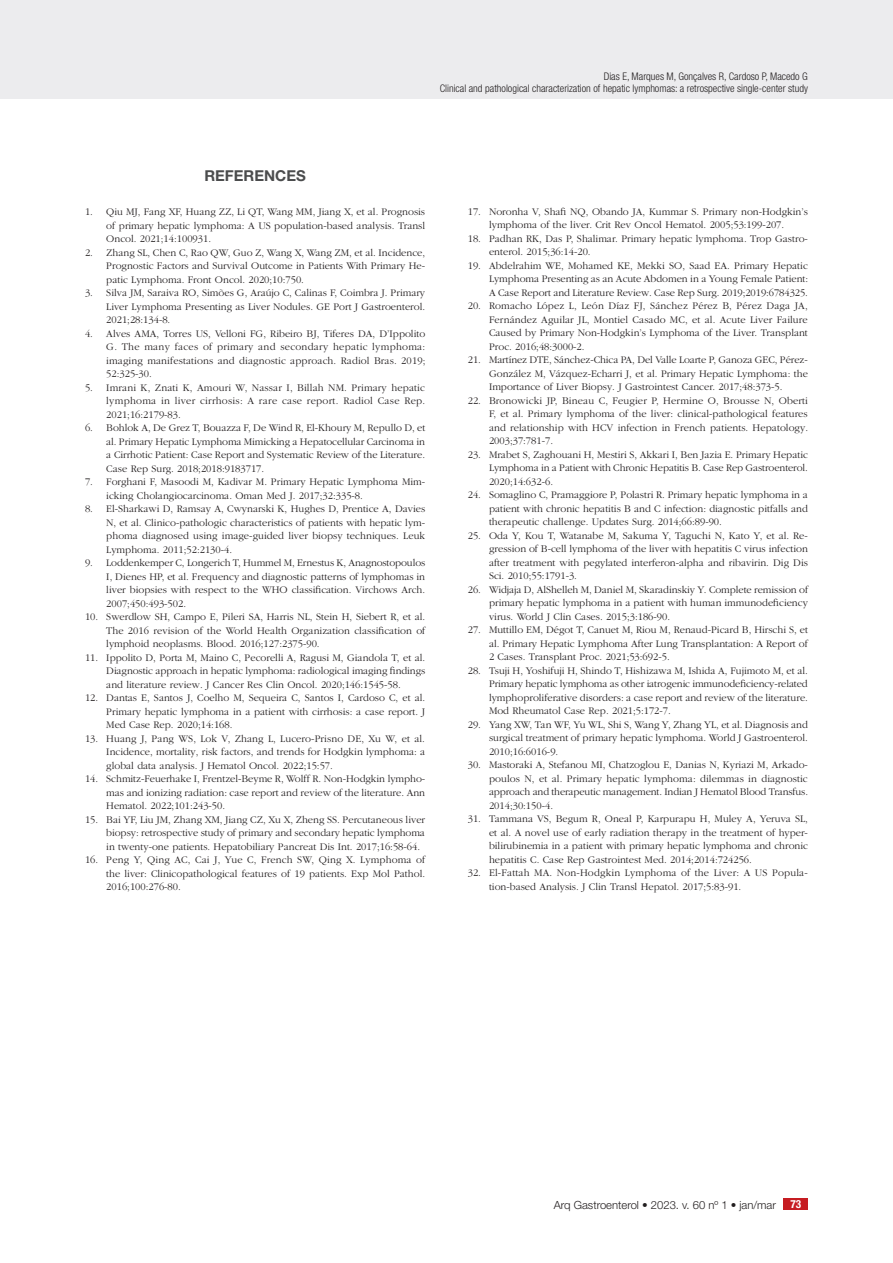
<style>
.page{position:relative;width:893px;height:1263px;background:#fff}
.page>*{position:absolute;margin:0;border:0;box-sizing:border-box;transform-origin:0 0}
.Intertitulo{font:700 15px "Helvetica Neue LT Pro";color:#4b4c4d}
.t1{font:300 11.25px "Helvetica Neue LT Pro";color:#231f20}
.t2{font:700 condensed 11.25px "Helvetica Neue LT Pro";color:#fff}
.Body_Ref{font:300 10.5px/13.5px "Garamond";color:#231f20;text-align:justify}
.t3{font:300 condensed 10.5px/12px "Helvetica Neue LT Pro";color:#231f20;text-align:right}
</style>
<div class="page">
<div style="left:0;top:0;width:893px;height:99px;background:#ececee"></div>
<div style="left:784px;top:1198px;width:24px;height:12px;background:#c61c22"></div>
<p class="t3" style="left:440px;top:70px;width:370px">Dias E, Marques M, Gonçalves R, Cardoso P, Macedo G<br>Clinical and pathological characterization of hepatic lymphomas: a retrospective single-center study</p>
<p class="Intertitulo" style="left:204px;top:166px;width:103px">REFERENCES</p>
<p class="Body_Ref" style="left:106px;top:205px;width:320px;text-indent:-21px">1. Qiu MJ, Fang XF, Huang ZZ, Li QT, Wang MM, Jiang X, et al. Prognosis of primary hepatic lymphoma: A US population-based analysis. Transl Oncol. 2021;14:100931.</p>
<p class="Body_Ref" style="left:106px;top:246px;width:320px;text-indent:-21px">2. Zhang SL, Chen C, Rao QW, Guo Z, Wang X, Wang ZM, et al. Incidence, Prognostic Factors and Survival Outcome in Patients With Primary He&shy;patic Lymphoma. Front Oncol. 2020;10:750.</p>
<p class="Body_Ref" style="left:106px;top:286px;width:320px;text-indent:-21px">3. Silva JM, Saraiva RO, Simões G, Araújo C, Calinas F, Coimbra J. Primary Liver Lymphoma Presenting as Liver Nodules. GE Port J Gastroenterol.<br>2021;28:134-8.</p>
<p class="Body_Ref" style="left:106px;top:327px;width:321px;text-indent:-21px">4. Alves AMA, Torres US, Velloni FG, Ribeiro BJ, Tiferes DA, D’Ippolito G. The many faces of primary and secondary hepatic lymphoma: imaging manifestations and diagnostic approach. Radiol Bras. 2019; 52:325-30.</p>
<p class="Body_Ref" style="left:106px;top:381px;width:321px;text-indent:-21px">5. Imrani K, Znati K, Amouri W, Nassar I, Billah NM. Primary hepatic lymphoma in liver cirrhosis: A rare case report. Radiol Case Rep.<br>2021;16:2179-83.</p>
<p class="Body_Ref" style="left:106px;top:421px;width:321px;text-indent:-21px">6. Bohlok A, De Grez T, Bouazza F, De Wind R, El-Khoury M, Repullo D, et al. Primary Hepatic Lymphoma Mimicking a Hepatocellular Carcinoma in a Cirrhotic Patient: Case Report and Systematic Review of the Literature.<br>Case Rep Surg. 2018;2018:9183717.</p>
<p class="Body_Ref" style="left:106px;top:475px;width:320px;text-indent:-21px">7. Forghani F, Masoodi M, Kadivar M. Primary Hepatic Lymphoma Mim&shy;icking Cholangiocarcinoma. Oman Med J. 2017;32:335-8.</p>
<p class="Body_Ref" style="left:106px;top:502px;width:320px;text-indent:-21px">8. El-Sharkawi D, Ramsay A, Cwynarski K, Hughes D, Prentice A, Davies N, et al. Clinico-pathologic characteristics of patients with hepatic lym&shy;phoma diagnosed using image-guided liver biopsy techniques. Leuk Lymphoma. 2011;52:2130-4.</p>
<p class="Body_Ref" style="left:106px;top:556px;width:320px;text-indent:-21px">9. Loddenkemper C, Longerich T, Hummel M, Ernestus K, Anagnostopoulos I, Dienes HP, et al. Frequency and diagnostic patterns of lymphomas in liver biopsies with respect to the WHO classification. Virchows Arch.<br>2007;450:493-502.</p>
<p class="Body_Ref" style="left:106px;top:610px;width:321px;text-indent:-21px">10. Swerdlow SH, Campo E, Pileri SA, Harris NL, Stein H, Siebert R, et al.<br>The 2016 revision of the World Health Organization classification of lymphoid neoplasms. Blood. 2016;127:2375-90.</p>
<p class="Body_Ref" style="left:106px;top:651px;width:321px;text-indent:-21px">11. Ippolito D, Porta M, Maino C, Pecorelli A, Ragusi M, Giandola T, et al.<br>Diagnostic approach in hepatic lymphoma: radiological imaging findings and literature review. J Cancer Res Clin Oncol. 2020;146:1545-58.</p>
<p class="Body_Ref" style="left:106px;top:691px;width:320px;text-indent:-21px">12. Dantas E, Santos J, Coelho M, Sequeira C, Santos I, Cardoso C, et al.<br>Primary hepatic lymphoma in a patient with cirrhosis: a case report. J Med Case Rep. 2020;14:168.</p>
<p class="Body_Ref" style="left:106px;top:732px;width:320px;text-indent:-21px">13. Huang J, Pang WS, Lok V, Zhang L, Lucero-Prisno DE, Xu W, et al.<br>Incidence, mortality, risk factors, and trends for Hodgkin lymphoma: a global data analysis. J Hematol Oncol. 2022;15:57.</p>
<p class="Body_Ref" style="left:106px;top:772px;width:320px;text-indent:-21px">14. Schmitz-Feuerhake I, Frentzel-Beyme R, Wolff R. Non-Hodgkin lympho&shy;mas and ionizing radiation: case report and review of the literature. Ann Hematol. 2022;101:243-50.</p>
<p class="Body_Ref" style="left:106px;top:813px;width:320px;text-indent:-21px">15. Bai YF, Liu JM, Zhang XM, Jiang CZ, Xu X, Zheng SS. Percutaneous liver biopsy: retrospective study of primary and secondary hepatic lymphoma in twenty-one patients. Hepatobiliary Pancreat Dis Int. 2017;16:58-64.</p>
<p class="Body_Ref" style="left:106px;top:853px;width:320px;text-indent:-21px">16. Peng Y, Qing AC, Cai J, Yue C, French SW, Qing X. Lymphoma of the liver: Clinicopathological features of 19 patients. Exp Mol Pathol.<br>2016;100:276-80.</p>
<p class="Body_Ref" style="left:468px;top:205px;width:342px;text-align:center">17. Noronha V, Shafi NQ, Obando JA, Kummar S. Primary non-Hodgkin’s lymphoma of the liver. Crit Rev Oncol Hematol. 2005;53:199-207.</p>
<p class="Body_Ref" style="left:489px;top:232px;width:320px;text-indent:-21px">18. Padhan RK, Das P, Shalimar. Primary hepatic lymphoma. Trop Gastro&shy;enterol. 2015;36:14-20.</p>
<p class="Body_Ref" style="left:489px;top:259px;width:321px;text-indent:-21px">19. Abdelrahim WE, Mohamed KE, Mekki SO, Saad EA. Primary Hepatic Lymphoma Presenting as an Acute Abdomen in a Young Female Patient:<br>A Case Report and Literature Review. Case Rep Surg. 2019;2019:6784325.</p>
<p class="Body_Ref" style="left:489px;top:299px;width:320px;text-indent:-21px">20. Romacho López L, León Díaz FJ, Sánchez Pérez B, Pérez Daga JA, Fernández Aguilar JL, Montiel Casado MC, et al. Acute Liver Failure Caused by Primary Non-Hodgkin’s Lymphoma of the Liver. Transplant Proc. 2016;48:3000-2.</p>
<p class="Body_Ref" style="left:489px;top:353px;width:320px;text-indent:-21px">21. Martínez DTE, Sánchez-Chica PA, Del Valle Loarte P, Ganoza GEC, Pérez-González M, Vázquez-Echarri J, et al. Primary Hepatic Lymphoma: the Importance of Liver Biopsy. J Gastrointest Cancer. 2017;48:373-5.</p>
<p class="Body_Ref" style="left:489px;top:394px;width:321px;text-indent:-21px">22. Bronowicki JP, Bineau C, Feugier P, Hermine O, Brousse N, Oberti F, et al. Primary lymphoma of the liver: clinical-pathological features and relationship with HCV infection in French patients. Hepatology.<br>2003;37:781-7.</p>
<p class="Body_Ref" style="left:489px;top:448px;width:320px;text-indent:-21px">23. Mrabet S, Zaghouani H, Mestiri S, Akkari I, Ben Jazia E. Primary Hepatic Lymphoma in a Patient with Chronic Hepatitis B. Case Rep Gastroenterol.<br>2020;14:632-6.</p>
<p class="Body_Ref" style="left:489px;top:488px;width:320px;text-indent:-21px">24. Somaglino C, Pramaggiore P, Polastri R. Primary hepatic lymphoma in a patient with chronic hepatitis B and C infection: diagnostic pitfalls and therapeutic challenge. Updates Surg. 2014;66:89-90.</p>
<p class="Body_Ref" style="left:489px;top:529px;width:320px;text-indent:-21px">25. Oda Y, Kou T, Watanabe M, Sakuma Y, Taguchi N, Kato Y, et al. Re&shy;gression of B-cell lymphoma of the liver with hepatitis C virus infection after treatment with pegylated interferon-alpha and ribavirin. Dig Dis Sci. 2010;55:1791-3.</p>
<p class="Body_Ref" style="left:489px;top:583px;width:321px;text-indent:-21px">26. Widjaja D, AlShelleh M, Daniel M, Skaradinskiy Y. Complete remission of primary hepatic lymphoma in a patient with human immunodeficiency virus. World J Clin Cases. 2015;3:186-90.</p>
<p class="Body_Ref" style="left:489px;top:623px;width:320px;text-indent:-21px">27. Muttillo EM, Dégot T, Canuet M, Riou M, Renaud-Picard B, Hirschi S, et al. Primary Hepatic Lymphoma After Lung Transplantation: A Report of 2 Cases. Transplant Proc. 2021;53:692-5.</p>
<p class="Body_Ref" style="left:489px;top:664px;width:320px;text-indent:-21px">28. Tsuji H, Yoshifuji H, Shindo T, Hishizawa M, Ishida A, Fujimoto M, et al.<br>Primary hepatic lymphoma as other iatrogenic immunodeficiency-related lymphoproliferative disorders: a case report and review of the literature.<br>Mod Rheumatol Case Rep. 2021;5:172-7.</p>
<p class="Body_Ref" style="left:489px;top:718px;width:320px;text-indent:-21px">29. Yang XW, Tan WF, Yu WL, Shi S, Wang Y, Zhang YL, et al. Diagnosis and surgical treatment of primary hepatic lymphoma. World J Gastroenterol.<br>2010;16:6016-9.</p>
<p class="Body_Ref" style="left:489px;top:758px;width:321px;text-indent:-21px">30. Mastoraki A, Stefanou MI, Chatzoglou E, Danias N, Kyriazi M, Arkado&shy;poulos N, et al. Primary hepatic lymphoma: dilemmas in diagnostic approach and therapeutic management. Indian J Hematol Blood Transfus.<br>2014;30:150-4.</p>
<p class="Body_Ref" style="left:489px;top:812px;width:320px;text-indent:-21px">31. Tammana VS, Begum R, Oneal P, Karpurapu H, Muley A, Yeruva SL, et al. A novel use of early radiation therapy in the treatment of hyper&shy;bilirubinemia in a patient with primary hepatic lymphoma and chronic hepatitis C. Case Rep Gastrointest Med. 2014;2014:724256.</p>
<p class="Body_Ref" style="left:489px;top:866px;width:320px;text-indent:-21px">32. El-Fattah MA. Non-Hodgkin Lymphoma of the Liver: A US Popula&shy;tion-based Analysis. J Clin Transl Hepatol. 2017;5:83-91.</p>
<p class="t1" style="left:554px;top:1197px;width:224px">Arq Gastroenterol • 2023. v. 60 nº 1 • jan/mar</p>
<p class="t2" style="left:790px;top:1197px;width:12px">73</p>
</div>
